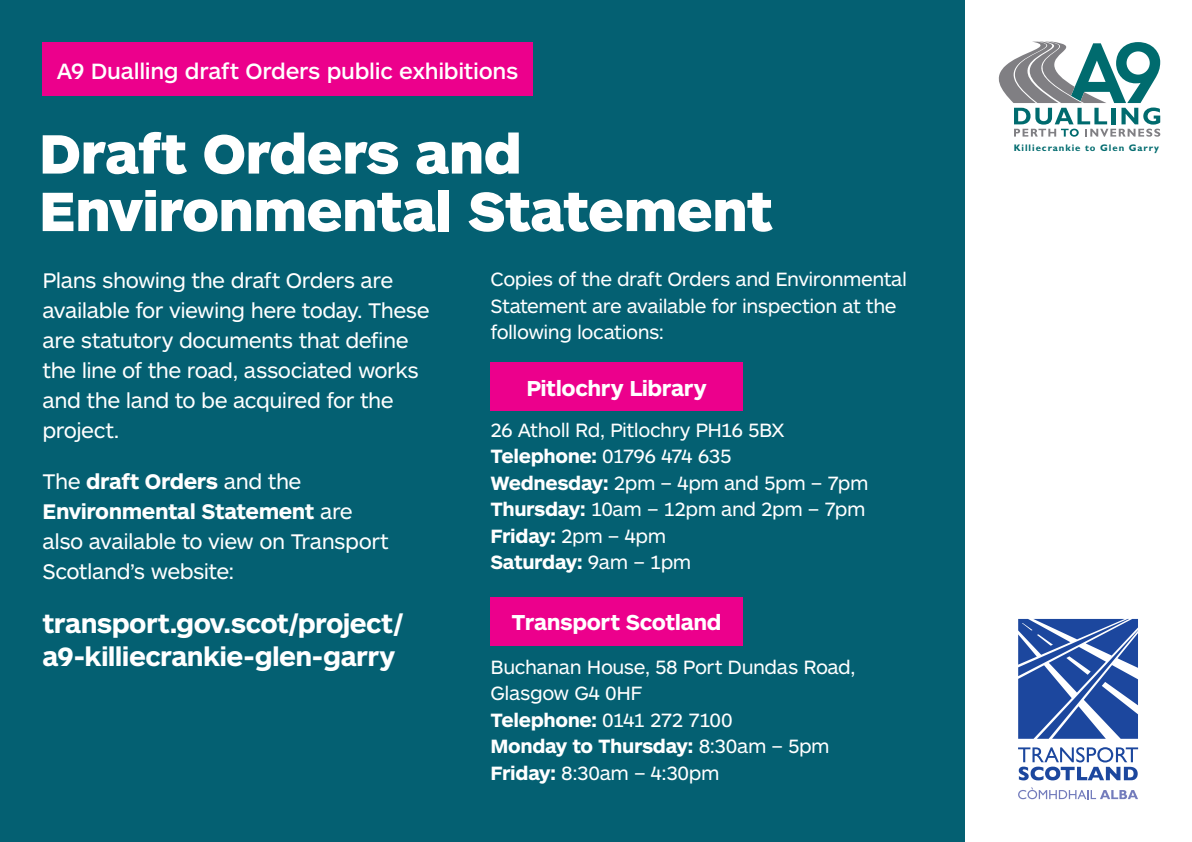
<style>
.page{position:relative;width:1192px;height:842px;background:#046072}
.page>*{position:absolute;margin:0;border:0;box-sizing:border-box;transform-origin:0 0}
.t1{font:900 57.5px/57.5px "ARS Maquette Pro";letter-spacing:-.015em;color:#fff}
.t2{font:700 27.5px/32.5px "ARS Maquette Pro";letter-spacing:-.025em;color:#fff}
.t3{font:500 23px "ARS Maquette Pro";letter-spacing:-.015em;color:#fff}
.t4{font:700 22.5px "ARS Maquette Pro";letter-spacing:-.02em;color:#fff}
.t5{font:22px/30px "ARS Maquette Pro";letter-spacing:-.025em;color:#fff}
.t6{font:20px/26.5px "ARS Maquette Pro";letter-spacing:-.025em;color:#fff}
.t7{font:700 9.55px "Gill Sans Std";letter-spacing:.1em;color:#006b6e}
.s1{font-weight:700}
</style>
<div class="page">
<div style="left:965px;top:0;width:227px;height:842px;background:#fff"></div>
<svg style="left:1018px;top:747px;width:120px;height:33px"></svg>
<svg style="left:1018px;top:787px;width:120px;height:12px"></svg>
<svg style="left:1018px;top:619px;width:120px;height:120px"></svg>
<svg style="left:998px;top:42px;width:162px;height:95px"></svg>
<div style="left:43px;top:43px;width:490px;height:53px;background:#ec008c"></div>
<div style="left:490px;top:362px;width:253px;height:49px;background:#ec008c"></div>
<div style="left:490px;top:597px;width:253px;height:49px;background:#ec008c"></div>
<p class="t3" style="left:57px;top:56px;width:463px">A9 Dualling draft Orders public exhibitions</p>
<h1 class="t1" style="left:39px;top:122px;width:735px">Draft Orders and<br>Environmental Statement</h1>
<p class="t5" style="left:43px;top:264px;width:389px">Plans showing the draft Orders are available for viewing here today. These are statutory documents that define the line of the road, associated works and the land to be acquired for the project.</p>
<p class="t5" style="left:43px;top:466px;width:348px">The <span class="s1">draft Orders</span> and the<br><span class="s1">Environmental Statement</span> are also available to view on Transport<br>Scotland’s website:</p>
<p class="t2" style="left:43px;top:606px;width:363px">transport.gov.scot/project/ a9-killiecrankie-glen-garry</p>
<p class="t6" style="left:490px;top:265px;width:418px">Copies of the draft Orders and Environmental<br>Statement are available for inspection at the following locations:</p>
<p class="t4" style="left:526px;top:373px;width:182px">Pitlochry Library</p>
<p class="t6" style="left:490px;top:416px;width:380px">26 Atholl Rd, Pitlochry PH16 5BX<br><span class="s1">Telephone:</span> 01796 474 635<br><span class="s1">Wednesday:</span> 2pm – 4pm and 5pm – 7pm<br><span class="s1">Thursday:</span> 10am – 12pm and 2pm – 7pm<br><span class="s1">Friday:</span> 2pm – 4pm<br><span class="s1">Saturday:</span> 9am – 1pm</p>
<p class="t4" style="left:512px;top:608px;width:212px">Transport Scotland</p>
<p class="t6" style="left:490px;top:652px;width:367px">Buchanan House, 58 Port Dundas Road,<br>Glasgow G4 0HF<br><span class="s1">Telephone:</span> 0141 272 7100<br><span class="s1">Monday to Thursday:</span> 8:30am – 5pm<br><span class="s1">Friday:</span> 8:30am – 4:30pm</p>
<p class="t7" style="left:1014px;top:142px;width:147px">Killiecrankie to Glen Garry</p>
</div>
